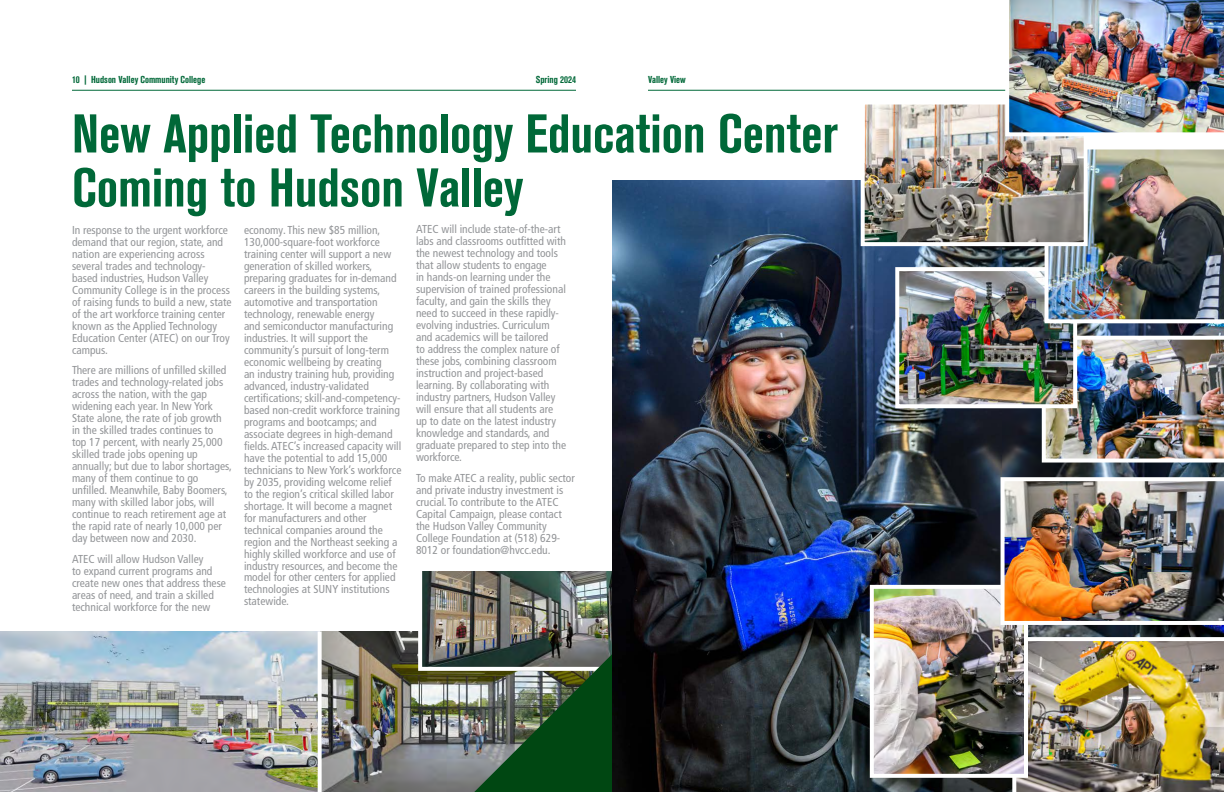
<style>
.page{position:relative;width:1224px;height:792px;background:#fff}
.page>*{position:absolute;margin:0;border:0;box-sizing:border-box;transform-origin:0 0}
.t1{font:54px/54px "Akzidenz Grotesk BQ Bd Cnd Alt";color:#006838}
.t2{font:condensed 11.5px/12px "Frutiger LT Pro";color:#939598}
.t3{font:10px "Akzidenz Grotesk BQ Bd Cnd Alt";color:#006838}
</style>
<div class="page">
<hr style="left:648px;top:90px;width:504px;height:1px;background:#006838">
<hr style="left:72px;top:90px;width:504px;height:1px;background:#006838">
<img style="left:0;top:631px;width:474px;height:161px">
<img style="left:423px;top:572px;width:189px;height:94px">
<div style="left:418px;top:567px;width:207px;height:104px;border:4px solid #fff"></div>
<img style="left:474px;top:654px;width:138px;height:138px">
<img style="left:1001px;top:246px;width:223px;height:546px">
<img style="left:612px;top:180px;width:389px;height:612px">
<img style="left:1042px;top:336px;width:182px;height:127px">
<img style="left:900px;top:272px;width:172px;height:131px">
<div style="left:895px;top:267px;width:182px;height:141px;border:4px solid #fff"></div>
<img style="left:1012px;top:637px;width:212px;height:155px">
<img style="left:1045px;top:149px;width:179px;height:174px">
<img style="left:875px;top:590px;width:148px;height:183px">
<div style="left:870px;top:585px;width:158px;height:193px;border:4px solid #fff"></div>
<img style="left:1001px;top:477px;width:223px;height:148px">
<svg style="left:318px;top:631px;width:4px;height:161px"></svg>
<img style="left:866px;top:106px;width:217px;height:135px">
<div style="left:861px;top:101px;width:227px;height:145px;border:4px solid #fff"></div>
<img style="left:1005px;top:0;width:219px;height:136px">
<p class="t3" style="left:72px;top:74px;width:135px">10 | Hudson Valley Community College</p>
<p class="t3" style="left:536px;top:74px;width:42px">Spring 2024</p>
<p class="t3" style="left:648px;top:74px;width:39px">Valley View</p>
<h1 class="t1" style="left:72px;top:107px;width:768px">New Applied Technology Education Center<br>Coming to Hudson Valley</h1>
<p class="t2" style="left:72px;top:224px;width:161px">In response to the urgent workforce demand that our region, state, and nation are experiencing across several trades and technology&shy;based industries, Hudson Valley<br>Community College is in the process of raising funds to build a new, state of the art workforce training center known as the Applied Technology<br>Education Center (ATEC) on our Troy campus.</p>
<p class="t2" style="left:72px;top:364px;width:161px">There are millions of unfilled skilled trades and technology-related jobs across the nation, with the gap widening each year. In New York State alone, the rate of job growth in the skilled trades continues to<br>top 17 percent, with nearly 25,000 skilled trade jobs opening up annually; but due to labor shortages, many of them continue to go unfilled. Meanwhile, Baby Boomers, many with skilled labor jobs, will continue to reach retirement age at the rapid rate of nearly 10,000 per day between now and 2030.</p>
<p class="t2" style="left:72px;top:553px;width:156px">ATEC will allow Hudson Valley<br>to expand current programs and create new ones that address these areas of need, and train a skilled technical workforce for the new</p>
<p class="t2" style="left:244px;top:224px;width:159px">economy. This new $85 million, 130,000-square-foot workforce training center will support a new generation of skilled workers, preparing graduates for in-demand careers in the building systems, automotive and transportation technology, renewable energy<br>and semiconductor manufacturing industries. It will support the community’s pursuit of long-term economic wellbeing by creating<br>an industry training hub, providing advanced, industry-validated certifications; skill-and-competency&shy;based non-credit workforce training programs and bootcamps; and associate degrees in high-demand fields. ATEC’s increased capacity will have the potential to add 15,000 technicians to New York’s workforce by 2035, providing welcome relief to the region’s critical skilled labor shortage. It will become a magnet for manufacturers and other technical companies around the region and the Northeast seeking a highly skilled workforce and use of industry resources, and become the model for other centers for applied technologies at SUNY institutions statewide.</p>
<p class="t2" style="left:416px;top:224px;width:152px">ATEC will include state-of-the-art labs and classrooms outfitted with the newest technology and tools that allow students to engage<br>in hands-on learning under the supervision of trained professional faculty, and gain the skills they need to succeed in these rapidly&shy;evolving industries. Curriculum and academics will be tailored<br>to address the complex nature of these jobs, combining classroom instruction and project-based learning. By collaborating with industry partners, Hudson Valley will ensure that all students are up to date on the latest industry knowledge and standards, and graduate prepared to step into the workforce.</p>
<p class="t2" style="left:416px;top:472px;width:160px">To make ATEC a reality, public sector and private industry investment is crucial. To contribute to the ATEC Capital Campaign, please contact the Hudson Valley Community College Foundation at (518) 629- 8012 or foundation@hvcc.edu.</p>
</div>
